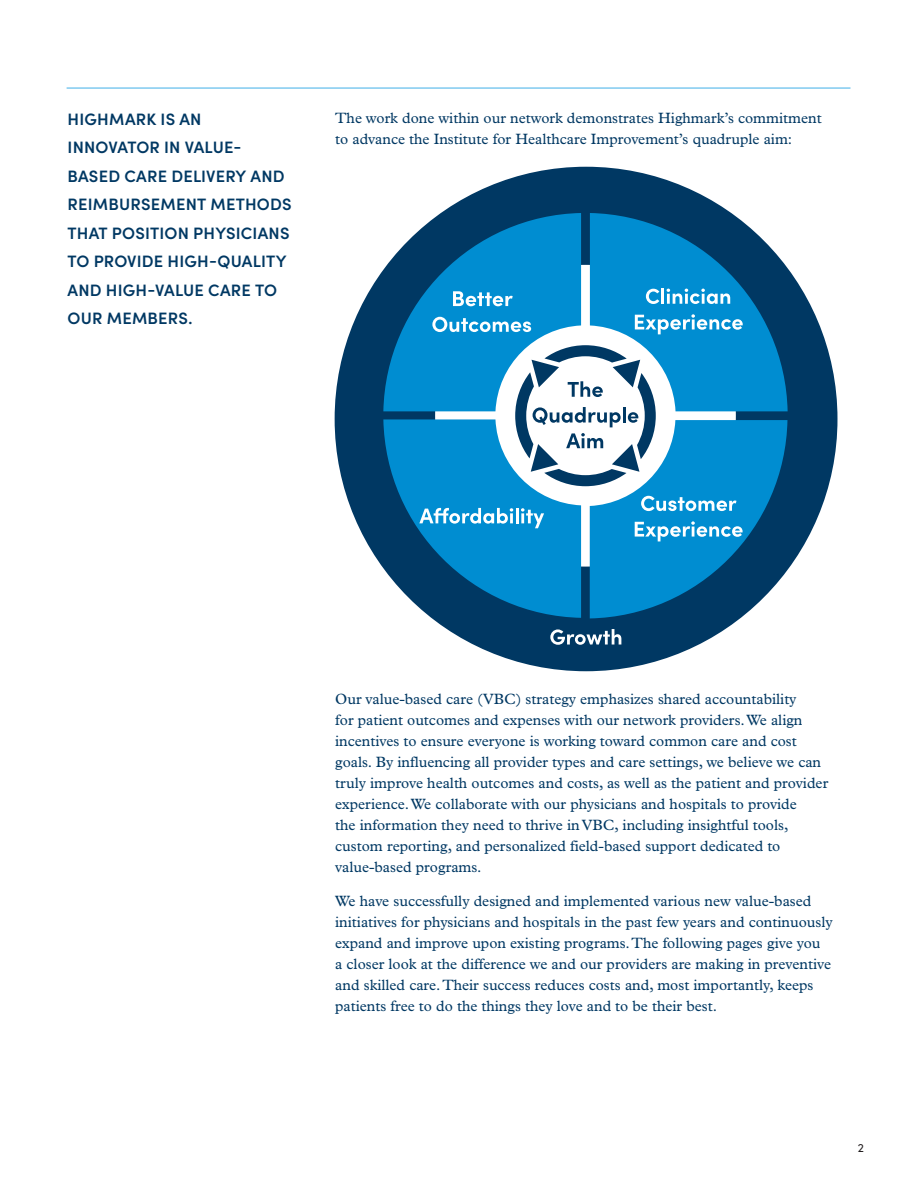
<style>
.page{position:relative;width:918px;height:1188px;background:#fff}
.page>*{position:absolute;margin:0;border:0;box-sizing:border-box;transform-origin:0 0}
.t1{font:600 16.5px/28.5px "Sofia Pro";letter-spacing:.01em;color:#003863}
.Body_Copy{font:15px/21px "Plantin MT Pro";color:#003863}
.t2{font:12px "Sofia Pro";color:#231f20}
</style>
<div class="page">
<hr style="left:67px;top:87px;width:783px;height:2px;background:#80caf0">
<div style="left:335px;top:167px;width:502px;height:504px;background:#003863;border-radius:50%"></div>
<svg style="left:383px;top:213px;width:405px;height:405px"></svg>
<svg style="left:550px;top:629px;width:71px;height:16px"></svg>
<p class="t1" style="left:68px;top:103px;width:226px">HIGHMARK IS AN<br>INNOVATOR IN VALUE-<br>BASED CARE DELIVERY AND<br>REIMBURSEMENT METHODS<br>THAT POSITION PHYSICIANS<br>TO PROVIDE HIGH-QUALITY<br>AND HIGH-VALUE CARE TO<br>OUR MEMBERS.</p>
<p class="Body_Copy" style="left:335px;top:108px;width:488px">The work done within our network demonstrates Highmark’s commitment to advance the Institute for Healthcare Improvement’s quadruple aim:</p>
<p class="Body_Copy" style="left:335px;top:688px;width:495px">Our value-based care (VBC) strategy emphasizes shared accountability<br>for patient outcomes and expenses with our network providers. We align incentives to ensure everyone is working toward common care and cost goals. By influencing all provider types and care settings, we believe we can truly improve health outcomes and costs, as well as the patient and provider experience. We collaborate with our physicians and hospitals to provide<br>the information they need to thrive in VBC, including insightful tools, custom reporting, and personalized field-based support dedicated to value-based programs.</p>
<p class="Body_Copy" style="left:335px;top:891px;width:499px">We have successfully designed and implemented various new value-based initiatives for physicians and hospitals in the past few years and continuously expand and improve upon existing programs. The following pages give you<br>a closer look at the difference we and our providers are making in preventive and skilled care. Their success reduces costs and, most importantly, keeps patients free to do the things they love and to be their best.</p>
<p class="t2" style="left:858px;top:1139px;width:8px">2</p>
</div>
